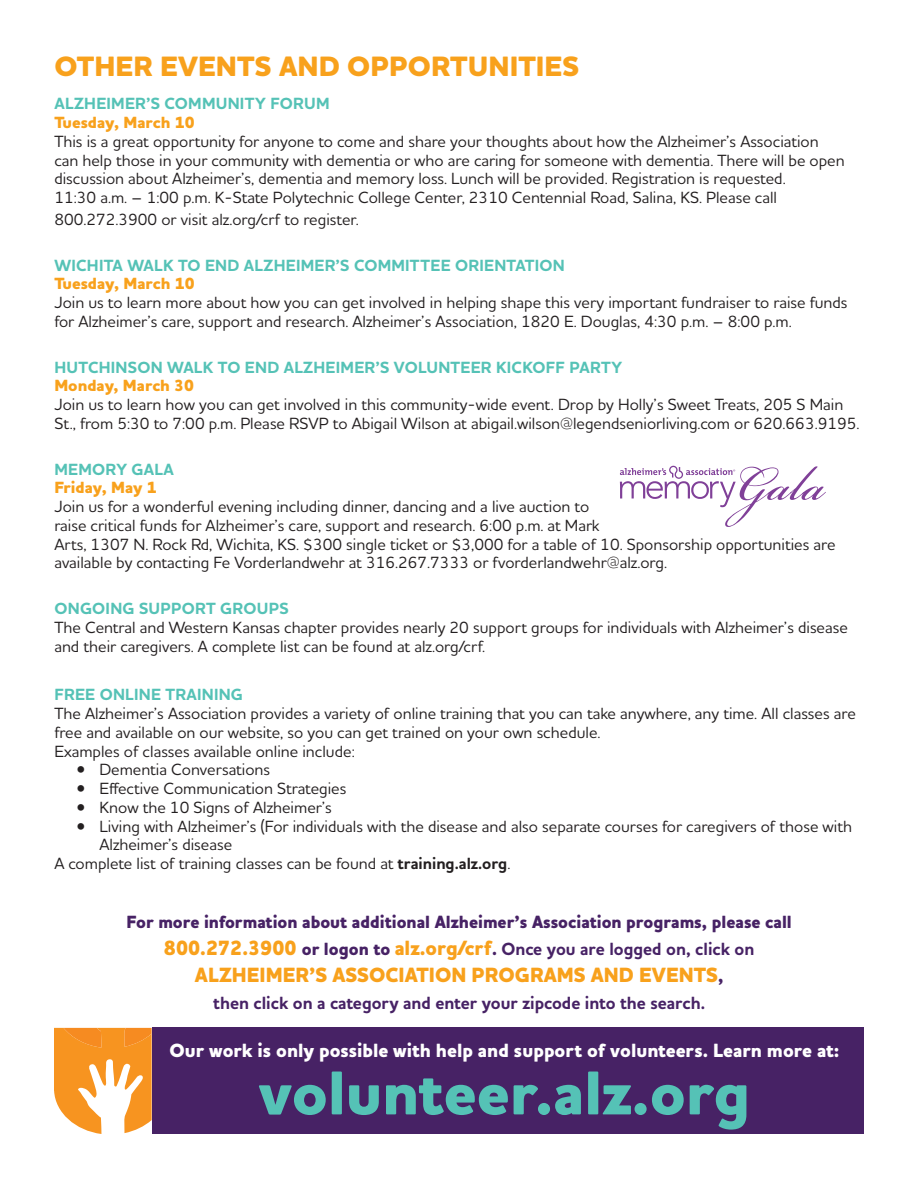
<style>
.page{position:relative;width:918px;height:1188px;background:#fff}
.page>*{position:absolute;margin:0;border:0;box-sizing:border-box;transform-origin:0 0}
.t1{font:800 63px "Houschka Alt Pro";color:#55c2b6}
.t2{font:800 28.5px "Houschka Alt Pro";color:#f8a11c}
.t3{font:800 21px "Houschka Alt Pro";color:#f8a11c;scale:.96 1}
.t4{font:800 19.5px "Houschka Alt Pro";color:#fff}
.t5{font:800 18px/27px "Houschka Alt Pro";color:#472265;text-align:center;scale:.96 1}
.t6{font:700 18px "Houschka Alt Pro";color:#472265;scale:.96 1}
.t7{font:500 16.5px/18.8px "Houschka Alt Pro";color:#231f20}
.t8{font:700 16.5px "Houschka Alt Pro";letter-spacing:.015em;color:#55c2b6}
.t9{font:800 16.5px "Houschka Alt Pro";color:#f8a11c}
.s1{font-weight:700}
.s2{font-size:21px;color:#f8a11c}
.s3{font-size:18px;color:#472265}
</style>
<div class="page">
<div style="left:152px;top:1028px;width:712px;height:106px;background:#472265"></div>
<svg style="left:54px;top:1028px;width:98px;height:106px"></svg>
<svg style="left:620px;top:466px;width:206px;height:61px"></svg>
<h2 class="t2" style="left:54px;top:47px;width:526px">OTHER EVENTS AND OPPORTUNITIES</h2>
<p class="t8" style="left:54px;top:93px;width:277px">ALZHEIMER’S COMMUNITY FORUM</p>
<p class="t9" style="left:54px;top:112px;width:142px">Tuesday, March 10</p>
<p class="t7" style="left:54px;top:132px;width:792px">This is a great opportunity for anyone to come and share your thoughts about how the Alzheimer’s Association can help those in your community with dementia or who are caring for someone with dementia. There will be open discussion about Alzheimer’s, dementia and memory loss. Lunch will be provided. Registration is requested.<br>11:30 a.m. – 1:00 p.m. K-State Polytechnic College Center, 2310 Centennial Road, Salina, KS. Please call</p>
<p class="t7" style="left:54px;top:210px;width:306px">800.272.3900 or visit alz.org/crf to register.</p>
<p class="t8" style="left:54px;top:254px;width:512px">WICHITA WALK TO END ALZHEIMER’S COMMITTEE ORIENTATION</p>
<p class="t9" style="left:54px;top:273px;width:142px">Tuesday, March 10</p>
<p class="t7" style="left:54px;top:293px;width:795px">Join us to learn more about how you can get involved in helping shape this very important fundraiser to raise funds for Alzheimer’s care, support and research. Alzheimer’s Association, 1820 E. Douglas, 4:30 p.m. – 8:00 p.m.</p>
<p class="t8" style="left:54px;top:356px;width:569px">HUTCHINSON WALK TO END ALZHEIMER’S VOLUNTEER KICKOFF PARTY</p>
<p class="t9" style="left:54px;top:375px;width:141px">Monday, March 30</p>
<p class="t7" style="left:54px;top:395px;width:807px">Join us to learn how you can get involved in this community-wide event. Drop by Holly’s Sweet Treats, 205 S Main<br>St., from 5:30 to 7:00 p.m. Please RSVP to Abigail Wilson at abigail.wilson@legendseniorliving.com or 620.663.9195.</p>
<p class="t8" style="left:54px;top:458px;width:121px">MEMORY GALA</p>
<p class="t9" style="left:54px;top:477px;width:104px">Friday, May 1</p>
<p class="t7" style="left:54px;top:497px;width:783px">Join us for a wonderful evening including dinner, dancing and a live auction to<br>raise critical funds for Alzheimer’s care, support and research. 6:00 p.m. at Mark<br>Arts, 1307 N. Rock Rd, Wichita, KS. $300 single ticket or $3,000 for a table of 10. Sponsorship opportunities are available by contacting Fe Vorderlandwehr at 316.267.7333 or fvorderlandwehr@alz.org.</p>
<p class="t8" style="left:54px;top:598px;width:236px">ONGOING SUPPORT GROUPS</p>
<p class="t7" style="left:54px;top:618px;width:795px">The Central and Western Kansas chapter provides nearly 20 support groups for individuals with Alzheimer’s disease and their caregivers. A complete list can be found at alz.org/crf.</p>
<p class="t8" style="left:54px;top:684px;width:190px">FREE ONLINE TRAINING</p>
<p class="t7" style="left:54px;top:704px;width:803px">The Alzheimer’s Association provides a variety of online training that you can take anywhere, any time. All classes are free and available on our website, so you can get trained on your own schedule.<br>Examples of classes available online include:</p>
<p class="t7" style="left:77px;top:760px;width:195px">• Dementia Conversations</p>
<p class="t7" style="left:77px;top:779px;width:271px">• Effective Communication Strategies</p>
<p class="t7" style="left:77px;top:797px;width:257px">• Know the 10 Signs of Alzheimer’s</p>
<p class="t7" style="left:77px;top:816px;width:777px">• Living with Alzheimer’s (For individuals with the disease and also separate courses for caregivers of those with</p>
<p class="t7" style="left:99px;top:835px;width:134px">Alzheimer’s disease</p>
<p class="t7" style="left:54px;top:854px;width:458px">A complete list of training classes can be found at <span class="s1">training.alz.org</span>.</p>
<p class="t5" style="left:127px;top:909px;width:694px">For more information about additional Alzheimer’s Association programs, please call<br><span class="s2">800.272.3900</span> or logon to <span class="s2">alz.org/crf</span>. <span class="s1">Once you are logged on, click on</span></p>
<p class="t3" style="left:195px;top:961px;width:552px">ALZHEIMER’S ASSOCIATION PROGRAMS AND EVENTS<span class="s3">,</span></p>
<p class="t6" style="left:213px;top:991px;width:514px">then click on a category and enter your zipcode into the search.</p>
<p class="t4" style="left:170px;top:1038px;width:671px">Our work is only possible with help and support of volunteers. Learn more at:</p>
<h1 class="t1" style="left:259px;top:1052px;width:493px">volunteer.alz.org</h1>
</div>
